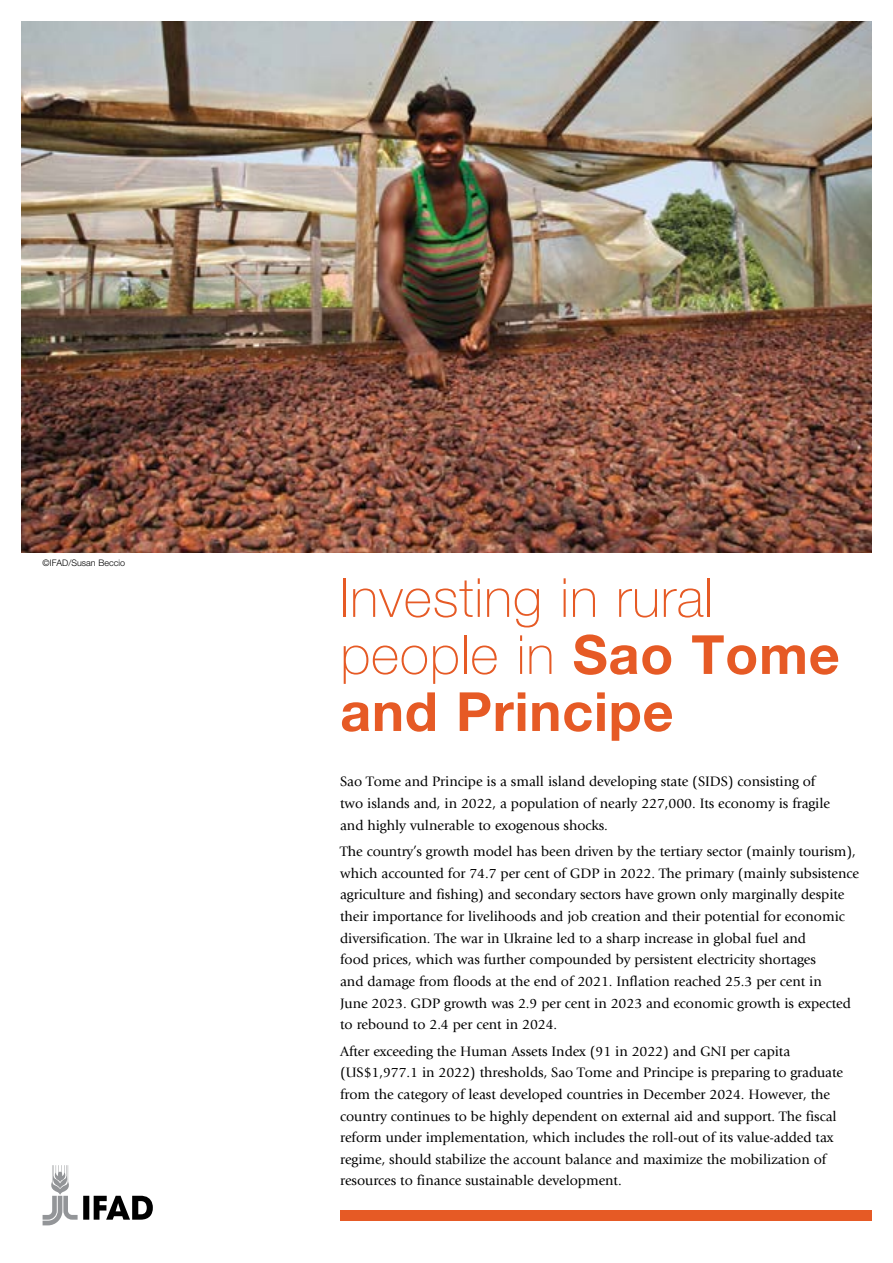
<style>
.page{position:relative;width:893px;height:1263px;background:#fff}
.page>*{position:absolute;margin:0;border:0;box-sizing:border-box;transform-origin:0 0}
.t1{font:100 54px/57px "Helvetica Neue LT Std";letter-spacing:.015em;color:#e65a25}
.t2{font:14.25px/21.6px "Giovanni Std";letter-spacing:-.005em;color:#000}
.t3{font:300 9px "Helvetica Neue LT Std";color:#000}
.s1{font-weight:700}
</style>
<div class="page">
<div style="left:340px;top:1210px;width:532px;height:10px;background:#e65a25"></div>
<svg style="left:43px;top:1165px;width:110px;height:60px"></svg>
<img style="left:21px;top:21px;width:851px;height:532px">
<p class="t3" style="left:43px;top:557px;width:84px">©IFAD/Susan Beccio</p>
<h1 class="t1" style="left:340px;top:569px;width:501px">Investing in rural people in <span class="s1">Sao Tome and Principe</span></h1>
<p class="t2" style="left:340px;top:771px;width:491px">Sao Tome and Principe is a small island developing state (SIDS) consisting of two islands and, in 2022, a population of nearly 227,000. Its economy is fragile and highly vulnerable to exogenous shocks.</p>
<p class="t2" style="left:340px;top:841px;width:520px">The country’s growth model has been driven by the tertiary sector (mainly tourism), which accounted for 74.7 per cent of GDP in 2022. The primary (mainly subsistence agriculture and fishing) and secondary sectors have grown only marginally despite their importance for livelihoods and job creation and their potential for economic diversification. The war in Ukraine led to a sharp increase in global fuel and<br>food prices, which was further compounded by persistent electricity shortages<br>and damage from floods at the end of 2021. Inflation reached 25.3 per cent in<br>June 2023. GDP growth was 2.9 per cent in 2023 and economic growth is expected to rebound to 2.4 per cent in 2024.</p>
<p class="t2" style="left:340px;top:1040px;width:504px">After exceeding the Human Assets Index (91 in 2022) and GNI per capita (US$1,977.1 in 2022) thresholds, Sao Tome and Principe is preparing to graduate from the category of least developed countries in December 2024. However, the country continues to be highly dependent on external aid and support. The fiscal reform under implementation, which includes the roll-out of its value-added tax regime, should stabilize the account balance and maximize the mobilization of resources to finance sustainable development.</p>
</div>
